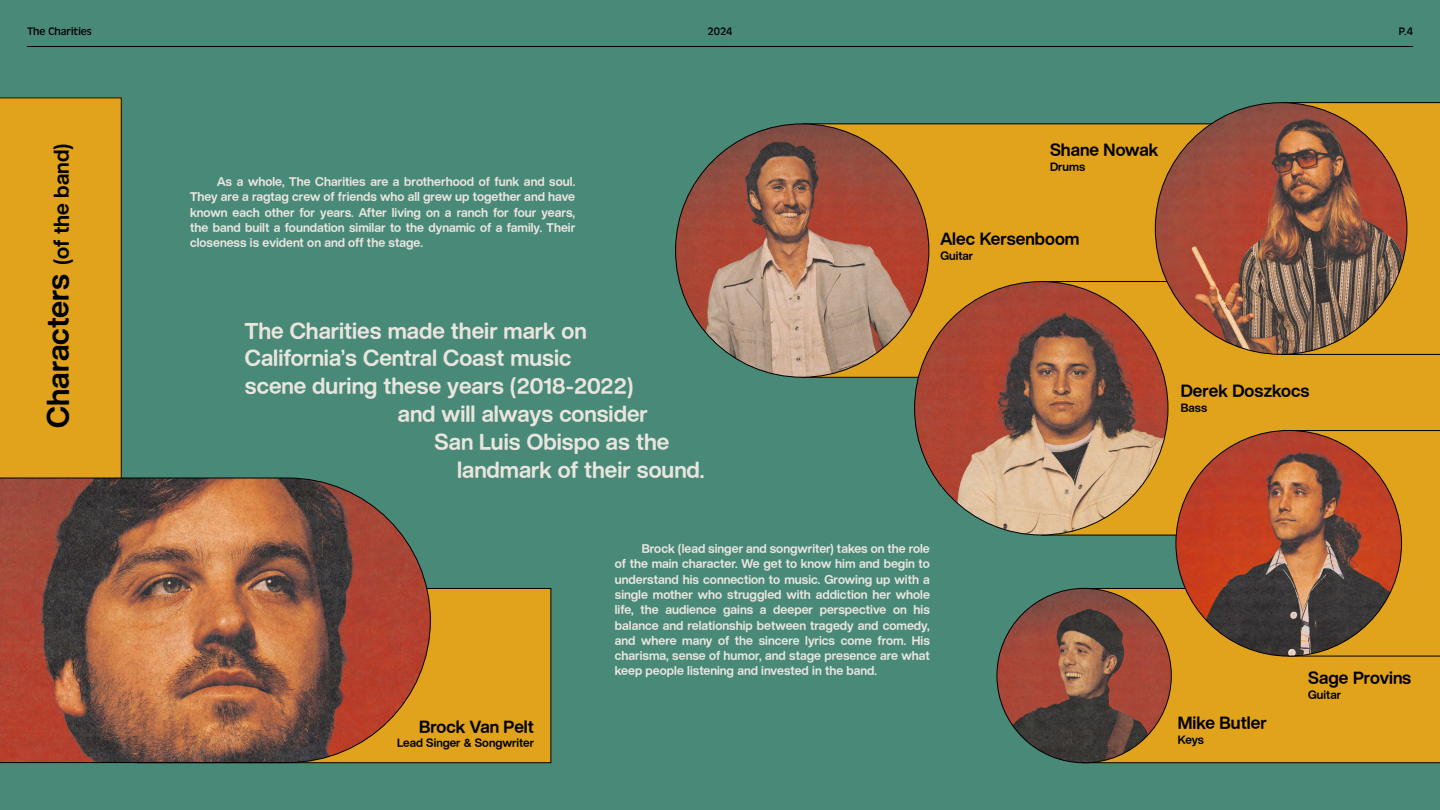
<style>
.page{position:relative;width:1440px;height:810px;background:#498978}
.page>*{position:absolute;margin:0;border:0;box-sizing:border-box;transform-origin:0 0}
.t1{font:23.25px "Printvetica";color:#eae6df}
.t2{font:21.75px "Printvetica";color:#000}
.t3{font:17.77px "Printvetica";color:#000}
.t4{font:12.75px/15.3px "Printvetica";color:#eae6df;text-align:justify}
.t5{font:12.08px "Printvetica";color:#000}
.t6{font:11.25px "Antique Oli";color:#000}
.s1{font-size:31.5px}
</style>
<div class="page">
<hr style="left:27px;top:46px;width:1386px;height:1px;background:#000">
<div style="left:1094px;top:588px;width:346px;height:175px;background:#e0a31b"></div>
<div style="left:138px;top:588px;width:413px;height:175px;background:#e0a31b"></div>
<div style="left:0;top:98px;width:122px;height:379px;background:#e0a31b"></div>
<div style="left:813px;top:123px;width:399px;height:255px;background:#e0a31b"></div>
<div style="left:1052px;top:281px;width:388px;height:254px;background:#e0a31b"></div>
<div style="left:1292px;top:102px;width:148px;height:253px;background:#e0a31b"></div>
<div style="left:1300px;top:430px;width:140px;height:226px;background:#e0a31b"></div>
<img style="left:1176px;top:430px;width:226px;height:226px;border-radius:113px">
<img style="left:997px;top:588px;width:174px;height:175px;border-radius:87px">
<img style="left:1155px;top:103px;width:252px;height:251px;border-radius:126px">
<img style="left:915px;top:282px;width:253px;height:253px;border-radius:127px">
<img style="left:676px;top:124px;width:253px;height:253px;border-radius:127px">
<svg style="left:0;top:477px;width:431px;height:286px;background:#955b40"></svg>
<p class="t6" style="left:27px;top:25px;width:66px">The Charities</p>
<p class="t6" style="left:707px;top:25px;width:27px">2024</p>
<p class="t6" style="left:1399px;top:25px;width:16px">P.4</p>
<h2 class="t2" style="left:50px;top:428px;width:286px;rotate:-90deg"><span class="s1">Characters</span> (of the band)</h2>
<p class="t4" style="left:190px;top:174px;width:387px;text-indent:27px">As a whole, The Charities are a brotherhood of funk and soul.<br>They are a ragtag crew of friends who all grew up together and have known each other for years. After living on a ranch for four years, the band built a foundation similar to the dynamic of a family. Their closeness is evident on and off the stage.</p>
<h1 class="t1" style="left:245px;top:318px;width:343px">The Charities made their mark on</h1>
<h1 class="t1" style="left:245px;top:346px;width:328px">California’s Central Coast music</h1>
<h1 class="t1" style="left:245px;top:374px;width:391px">scene during these years (2018-2022)</h1>
<h1 class="t1" style="left:398px;top:402px;width:252px">and will always consider</h1>
<h1 class="t1" style="left:435px;top:430px;width:236px">San Luis Obispo as the</h1>
<h1 class="t1" style="left:457px;top:457px;width:249px">landmark of their sound.</h1>
<h3 class="t3" style="left:1050px;top:140px;width:110px">Shane Nowak</h3>
<p class="t5" style="left:1050px;top:160px;width:37px">Drums</p>
<h3 class="t3" style="left:940px;top:229px;width:141px">Alec Kersenboom</h3>
<p class="t5" style="left:940px;top:249px;width:34px">Guitar</p>
<h3 class="t3" style="left:1181px;top:381px;width:130px">Derek Doszkocs</h3>
<p class="t5" style="left:1181px;top:401px;width:28px">Bass</p>
<h3 class="t3" style="left:419px;top:717px;width:116px">Brock Van Pelt</h3>
<p class="t5" style="left:397px;top:737px;width:138px">Lead Singer &amp; Songwriter</p>
<p class="t4" style="left:615px;top:541px;width:317px;text-indent:27px">Brock (lead singer and songwriter) takes on the role of the main character. We get to know him and begin to understand his connection to music. Growing up with a single mother who struggled with addiction her whole life, the audience gains a deeper perspective on his balance and relationship between tragedy and comedy, and where many of the sincere lyrics come from. His charisma, sense of humor, and stage presence are what keep people listening and invested in the band.</p>
<h3 class="t3" style="left:1178px;top:713px;width:90px">Mike Butler</h3>
<p class="t5" style="left:1178px;top:733px;width:28px">Keys</p>
<h3 class="t3" style="left:1308px;top:669px;width:105px">Sage Provins</h3>
<p class="t5" style="left:1308px;top:688px;width:34px">Guitar</p>
</div>
